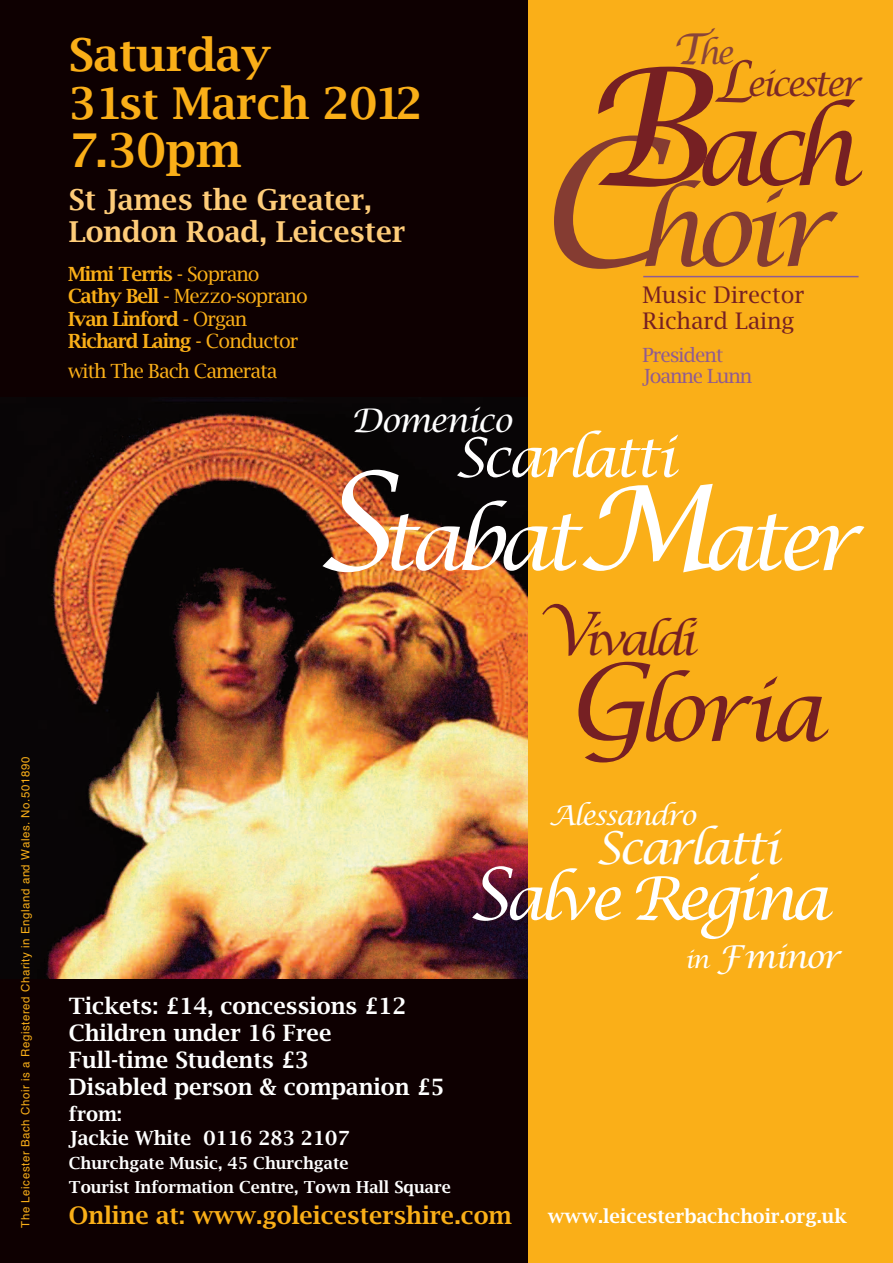
<style>
.page{position:relative;width:893px;height:1263px;background:#faaf18}
.page>*{position:absolute;margin:0;border:0;box-sizing:border-box;transform-origin:0 0}
.t1{font:italic 99.9px "Lucida Calligraphy";color:#853c32}
.t2{font:italic 99.9px "Lucida Calligraphy";color:#762023}
.t3{font:italic 82.5px "Lucida Calligraphy";letter-spacing:-.05em;color:#762023}
.t4{font:italic 81px "Lucida Calligraphy";letter-spacing:-.1em;color:#fff}
.t5{font:italic 60px "Lucida Calligraphy";letter-spacing:-.1em;color:#fff}
.t6{font:italic 54.15px "Lucida Calligraphy";letter-spacing:-.07em;color:#fff}
.t7{font:600 46.5px "Lucida Bright";color:#faaf18}
.t8{font:600 45.15px "Lucida Bright";color:#faaf18}
.t9{font:italic 45px "Lucida Calligraphy";letter-spacing:-.07em;color:#fff}
.t10{font:600 43.8px "Lucida Bright";color:#faaf18}
.t11{font:italic 43.5px "Lucida Calligraphy";letter-spacing:-.1em;color:#762023}
.t12{font:italic 34.35px "Lucida Calligraphy";letter-spacing:-.1em;color:#7b2927}
.t13{font:italic 32.55px "Lucida Calligraphy";letter-spacing:-.055em;color:#fff}
.t14{font:italic 31.8px "Lucida Calligraphy";color:#89443a}
.t15{font:italic 31.5px "Lucida Calligraphy";letter-spacing:-.05em;color:#fff}
.t16{font:600 28.65px/31.5px "Lucida Bright";color:#fecc79}
.t17{font:italic 27px "Lucida Calligraphy";letter-spacing:-.055em;color:#fff}
.t18{font:600 24px "Lucida Bright";color:#faaf18}
.t19{font:22.8px/25.5px "Lucida Bright";color:#762023}
.t20{font:600 22.5px/27px "Lucida Bright";color:#fff}
.t21{font:600 19.5px/22.5px "Lucida Bright";letter-spacing:-.05em;color:#faaf18}
.t22{font:600 19.5px/24px "Lucida Bright";color:#fff}
.t23{font:19.5px/21px "Lucida Bright";letter-spacing:-.05em;color:#8f5b93}
.t24{font:19.5px "Lucida Bright";letter-spacing:-.05em;color:#faaf18}
.t25{font:19.2px "Lucida Bright";color:#fff}
.t26{font:600 19.05px "Lucida Bright";color:#fff}
.t27{font:600 16.5px/24px "Lucida Bright";color:#fff}
.t28{font:11.4px "Helvetica";letter-spacing:.05em;color:#faaf18}
.s1{font-weight:400}
.s2{font-size:42.45px}
.s3{font-size:163.5px}
.s4{font-size:56.55px}
.s5{font-size:175.5px}
.s6{font-size:135px}
.s7{font-size:117px}
.s8{font-size:60px}
.s9{font-size:106.5px}
.s10{font-size:72px}
.s11{font-size:24px}
</style>
<div class="page">
<div style="left:0;top:0;width:527px;height:1263px;background:#0e0001"></div>
<img style="left:44px;top:398px;width:483px;height:580px">
<hr style="left:643px;top:276px;width:215px;height:1px;background:#8f5b93">
<p class="t28" style="left:19px;top:1228px;width:472px;rotate:-90deg">The Leicester Bach Choir is a Registered Charity in England and Wales. No.501890</p>
<h3 class="t8" style="left:69px;top:29px;width:203px">Saturday</h3>
<h3 class="t10" style="left:69px;top:78px;width:356px">31st March 2012</h3>
<h3 class="t7" style="left:69px;top:123px;width:174px">7.30pm</h3>
<p class="t16" style="left:69px;top:185px;width:338px">St James the Greater,<br>London Road, Leicester</p>
<p class="t21" style="left:68px;top:263px;width:241px">Mimi Terris <span class="s1">- Soprano<br></span>Cathy Bell <span class="s1">- Mezzo-soprano<br></span>Ivan Linford <span class="s1">- Organ<br></span>Richard Laing <span class="s1">- Conductor</span></p>
<p class="t24" style="left:68px;top:360px;width:211px">with The Bach Camerata</p>
<h3 class="t14" style="left:672px;top:34px;width:63px"><span class="s2">T</span>he</h3>
<h1 class="t2" style="left:581px;top:92px;width:277px"><span class="s3">B</span>ach</h1>
<h3 class="t12" style="left:714px;top:64px;width:147px"><span class="s4">L</span>eicester</h3>
<h1 class="t1" style="left:534px;top:173px;width:297px"><span class="s5">C</span>hoir</h1>
<p class="t19" style="left:642px;top:282px;width:163px">Music Director<br>Richard Laing</p>
<p class="t23" style="left:642px;top:344px;width:111px">President<br>Joanne Lunn</p>
<h3 class="t13" style="left:351px;top:401px;width:162px">Domenico</h3>
<h3 class="t6" style="left:454px;top:426px;width:223px">Scarlatti</h3>
<h3 class="t4" style="left:315px;top:494px;width:544px"><span class="s6">S</span>tabat<span class="s7">M</span>ater</h3>
<h3 class="t11" style="left:538px;top:615px;width:158px"><span class="s8">V</span>ivaldi</h3>
<h2 class="t3" style="left:566px;top:664px;width:260px"><span class="s9">G</span>loria</h2>
<p class="t20" style="left:69px;top:993px;width:377px">Tickets: £14, concessions £12<br>Children under 16 Free<br>Full-time Students £3<br>Disabled person &amp; companion £5</p>
<p class="t22" style="left:69px;top:1102px;width:282px">from:<br>Jackie White 0116 283 2107</p>
<p class="t27" style="left:69px;top:1151px;width:384px">Churchgate Music, 45 Churchgate<br>Tourist Information Centre, Town Hall Square</p>
<p class="t17" style="left:549px;top:800px;width:149px">Alessandro</p>
<h3 class="t9" style="left:595px;top:822px;width:186px">Scarlatti</h3>
<h3 class="t5" style="left:468px;top:864px;width:363px"><span class="s10">S</span>alve Regina</h3>
<h3 class="t15" style="left:684px;top:938px;width:157px"><span class="s11">in</span> Fminor</h3>
<p class="t18" style="left:69px;top:1202px;width:444px">Online at: www.goleicestershire.com</p>
<p class="t26" style="left:548px;top:1205px;width:301px">www.leicesterbachchoir.org.uk</p>
<p class="t25" style="left:568px;top:1210px;width:286px">www.leicesterbachchoir.org.uk</p>
</div>
